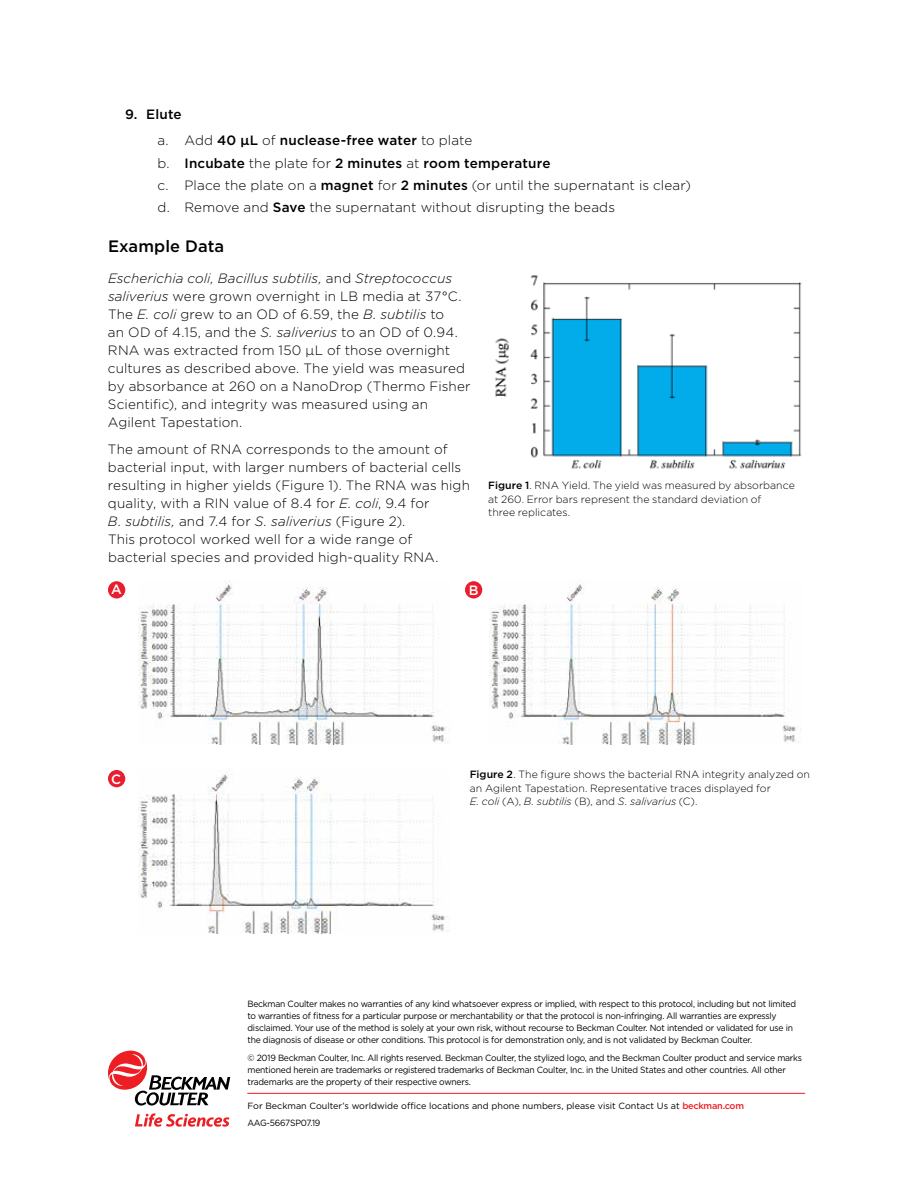
<style>
.page{position:relative;width:918px;height:1188px;background:#fff}
.page>*{position:absolute;margin:0;border:0;box-sizing:border-box;transform-origin:0 0}
.t1{font:500 16.5px "Gotham";letter-spacing:.005em;color:#000}
.t2{font:300 13.5px/18px "Gotham";letter-spacing:.01em;color:#000}
.t3{font:500 13.5px/26.5px "Gotham";letter-spacing:.015em;color:#000}
.t4{font:500 13.5px "Gotham";color:#fff}
.t5{font:300 10.5px/13.5px "Gotham";color:#000}
.t6{font:9px/12px "Gotham";letter-spacing:-.025em;color:#000;scale:.95 1}
.t7{font:9px/16.2px "Gotham";color:#000}
.s1{font-weight:300}
.s2{font-weight:500}
.s3{font-style:italic}
.s4{font-weight:500;font-size:9.15px;color:#ed1d24}
</style>
<div class="page">
<hr style="left:247px;top:1093px;width:558px;height:1px;background:#ed1d24">
<svg style="left:108px;top:1051px;width:122px;height:55px"></svg>
<svg style="left:135px;top:1113px;width:94px;height:14px"></svg>
<img style="left:139px;top:581px;width:311px;height:163px">
<img style="left:139px;top:773px;width:309px;height:160px">
<img style="left:490px;top:584px;width:311px;height:160px">
<img style="left:495px;top:275px;width:307px;height:194px">
<div style="left:108px;top:581px;width:17px;height:17px;background:#e81d2e;border-radius:50%"></div>
<div style="left:108px;top:770px;width:17px;height:17px;background:#e81d2e;border-radius:50%"></div>
<div style="left:465px;top:581px;width:17px;height:17px;background:#e81d2e;border-radius:50%"></div>
<p class="t3" style="left:158px;top:101px;width:316px;text-indent:-33px">9. Elute<br><span class="s1">a. Add</span> 40 µL <span class="s1">of</span> nuclease-free water <span class="s1">to plate</span></p>
<p class="t2" style="left:158px;top:151px;width:535px;line-height:22.2px">b. <span class="s2">Incubate</span> the plate for <span class="s2">2 minutes</span> at <span class="s2">room temperature<br></span>c. Place the plate on a <span class="s2">magnet</span> for <span class="s2">2 minutes</span> (or until the supernatant is clear) d. Remove and <span class="s2">Save</span> the supernatant without disrupting the beads</p>
<p class="t1" style="left:108px;top:235px;width:118px">Example Data</p>
<p class="t2" style="left:108px;top:269px;width:364px"><span class="s3">Escherichia coli, Bacillus subtilis,</span> and <span class="s3">Streptococcus saliverius</span> were grown overnight in LB media at 37°C.<br>The <span class="s3">E. coli</span> grew to an OD of 6.59, the <span class="s3">B. subtilis</span> to<br>an OD of 4.15, and the <span class="s3">S. saliverius</span> to an OD of 0.94.<br>RNA was extracted from 150 µL of those overnight cultures as described above. The yield was measured by absorbance at 260 on a NanoDrop (Thermo Fisher Scientific), and integrity was measured using an Agilent Tapestation.</p>
<p class="t2" style="left:108px;top:440px;width:363px">The amount of RNA corresponds to the amount of bacterial input, with larger numbers of bacterial cells resulting in higher yields (Figure 1). The RNA was high quality, with a RIN value of 8.4 for <span class="s3">E. coli</span>, 9.4 for<br><span class="s3">B. subtilis,</span> and 7.4 for <span class="s3">S. saliverius</span> (Figure 2).<br>This protocol worked well for a wide range of bacterial species and provided high-quality RNA.</p>
<p class="t5" style="left:488px;top:478px;width:308px"><span class="s2">Figure 1</span>. RNA Yield. The yield was measured by absorbance at 260. Error bars represent the standard deviation of<br>three replicates.</p>
<p class="t4" style="left:111px;top:580px;width:12px">A</p>
<p class="t4" style="left:111px;top:770px;width:11px">C</p>
<p class="t4" style="left:469px;top:581px;width:11px">B</p>
<p class="t5" style="left:470px;top:768px;width:342px"><span class="s2">Figure 2</span>. The figure shows the bacterial RNA integrity analyzed on an Agilent Tapestation. Representative traces displayed for<br><span class="s3">E. coli</span> (A), <span class="s3">B. subtilis</span> (B), and <span class="s3">S. salivarius</span> (C).</p>
<p class="t6" style="left:248px;top:997px;width:579px">Beckman Coulter makes no warranties of any kind whatsoever express or implied, with respect to this protocol, including but not limited to warranties of fitness for a particular purpose or merchantability or that the protocol is non-infringing. All warranties are expressly disclaimed. Your use of the method is solely at your own risk, without recourse to Beckman Coulter. Not intended or validated for use in the diagnosis of disease or other conditions. This protocol is for demonstration only, and is not validated by Beckman Coulter.</p>
<p class="t6" style="left:248px;top:1052px;width:585px">© 2019 Beckman Coulter, Inc. All rights reserved. Beckman Coulter, the stylized logo, and the Beckman Coulter product and service marks mentioned herein are trademarks or registered trademarks of Beckman Coulter, Inc. in the United States and other countries. All other trademarks are the property of their respective owners.</p>
<p class="t7" style="left:248px;top:1098px;width:498px">For Beckman Coulter’s worldwide office locations and phone numbers, please visit Contact Us at <span class="s4">beckman.com<br></span>AAG-5667SP07.19</p>
</div>
